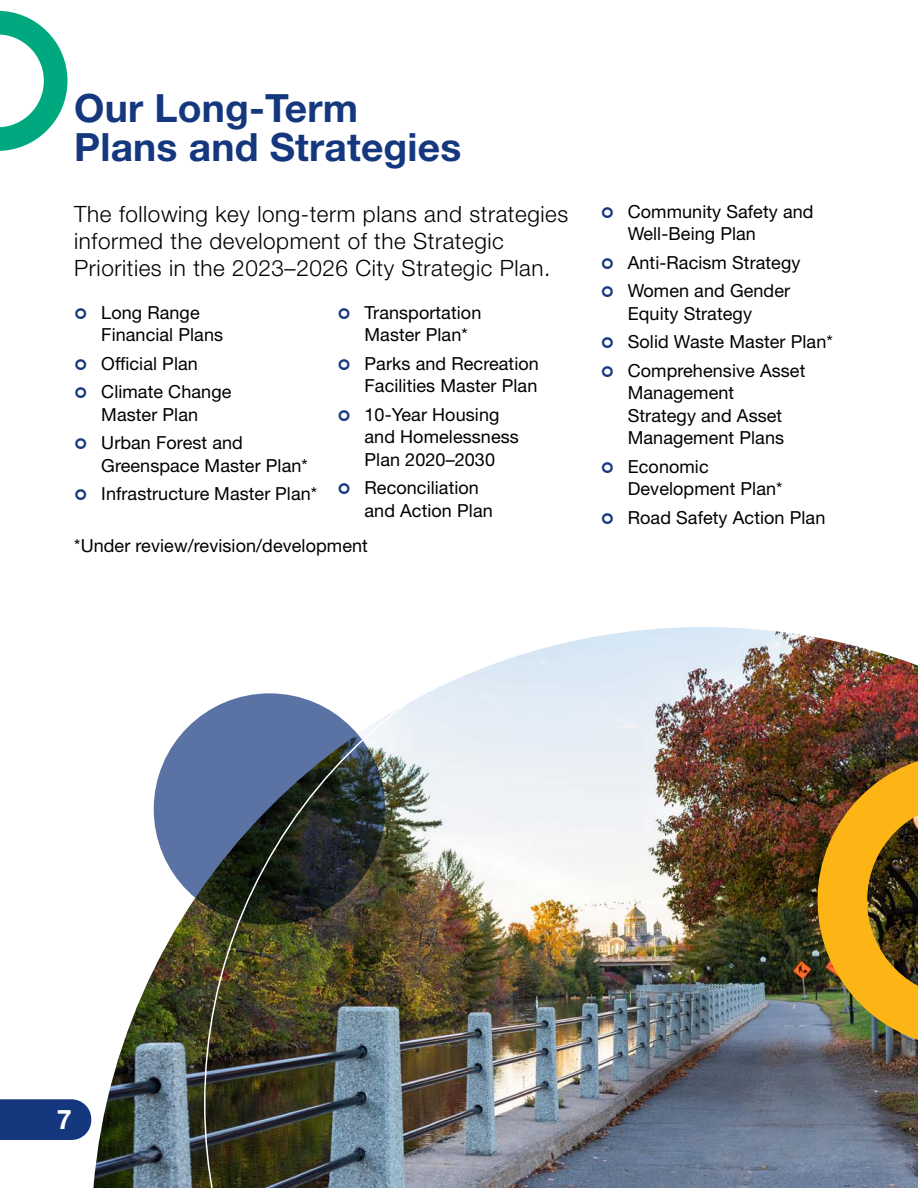
<style>
.page{position:relative;width:918px;height:1188px;background:#fff}
.page>*{position:absolute;margin:0;border:0;box-sizing:border-box;transform-origin:0 0}
.t1{font:700 39px/39px "Helvetica Neue LT Std";letter-spacing:.005em;color:#14377d}
.t2{font:700 27px "Helvetica Neue LT Std";color:#fff}
.Intro_2{font:300 22.5px/27px "Helvetica Neue LT Std";letter-spacing:.025em;color:#000}
.Body{font:18px/22.5px "Helvetica Neue LT Std";letter-spacing:.005em;color:#000}
</style>
<div class="page">
<img style="left:93px;top:714px;width:111px;height:474px">
<svg style="left:0;top:11px;width:67px;height:140px"></svg>
<div style="left:154px;top:693px;width:231px;height:232px;background:#5b73a4;border-radius:50%"></div>
<img style="left:204px;top:627px;width:714px;height:561px">
<svg style="left:0;top:1099px;width:91px;height:41px;background:#1f4183"></svg>
<h2 class="t1" style="left:74px;top:88px;width:389px">Our Long-Term<br>Plans and Strategies</h2>
<p class="Intro_2" style="left:74px;top:200px;width:496px">The following key long-term plans and strategies informed the development of the Strategic<br>Priorities in the 2023–2026 City Strategic Plan.</p>
<p class="Body" style="left:101px;top:301px;width:123px">Long Range<br>Financial Plans</p>
<p class="Body" style="left:101px;top:352px;width:98px">Official Plan</p>
<p class="Body" style="left:101px;top:380px;width:132px">Climate Change<br>Master Plan</p>
<p class="Body" style="left:101px;top:431px;width:208px">Urban Forest and<br>Greenspace Master Plan*</p>
<p class="Body" style="left:101px;top:482px;width:218px">Infrastructure Master Plan*</p>
<p class="Body" style="left:364px;top:301px;width:118px">Transportation<br>Master Plan*</p>
<p class="Body" style="left:364px;top:352px;width:176px">Parks and Recreation<br>Facilities Master Plan</p>
<p class="Body" style="left:364px;top:403px;width:156px">10-Year Housing and Homelessness<br>Plan 2020–2030</p>
<p class="Body" style="left:364px;top:476px;width:130px">Reconciliation and Action Plan</p>
<p class="Body" style="left:74px;top:534px;width:295px">*Under review/revision/development</p>
<p class="Body" style="left:628px;top:200px;width:187px">Community Safety and<br>Well-Being Plan</p>
<p class="Body" style="left:628px;top:251px;width:174px">Anti-Racism Strategy</p>
<p class="Body" style="left:628px;top:279px;width:164px">Women and Gender<br>Equity Strategy</p>
<p class="Body" style="left:628px;top:330px;width:207px">Solid Waste Master Plan*</p>
<p class="Body" style="left:628px;top:359px;width:179px">Comprehensive Asset<br>Management<br>Strategy and Asset<br>Management Plans</p>
<p class="Body" style="left:628px;top:455px;width:156px">Economic<br>Development Plan*</p>
<p class="Body" style="left:628px;top:506px;width:199px">Road Safety Action Plan</p>
<h2 class="t2" style="left:57px;top:1103px;width:17px">7</h2>
</div>
